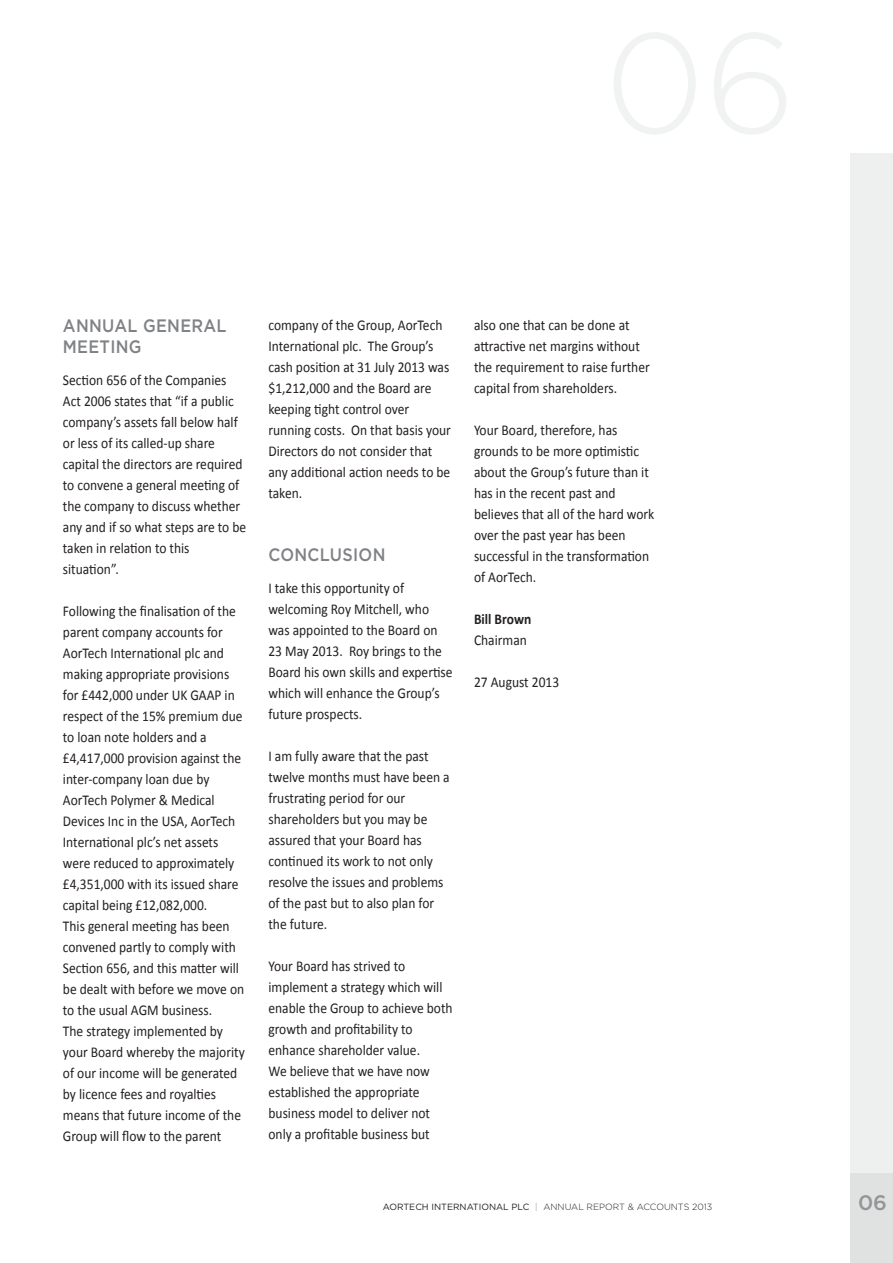
<style>
.page{position:relative;width:893px;height:1263px;background:#fff}
.page>*{position:absolute;margin:0;border:0;box-sizing:border-box;transform-origin:0 0}
.t1{font:500 21px "Gotham";color:#939598}
.t2{font:500 18px/21px "Gotham";letter-spacing:.02em;color:#808285;scale:.9 1}
.t3{font:15px/21px "Calibri";color:#231f20;scale:.9 1}
.t4{font:700 15px "Calibri";color:#231f20;scale:.9 1}
.t5{font:300 9px "Gotham";color:#231f20}
.s1{font-weight:400}
.s2{font-weight:700;color:#cdd0d0}
</style>
<div class="page">
<div style="left:850px;top:153px;width:43px;height:1036px;background:#eeefef"></div>
<div style="left:850px;top:1174px;width:43px;height:89px;background:#e0e1e1"></div>
<p class="t2" style="left:63px;top:315px;width:183px">ANNUAL GENERAL<br>MEETING</p>
<p class="t3" style="left:63px;top:369px;width:205px">Section 656 of the Companies<br>Act 2006 states that “if a public company’s assets fall below half or less of its called-up share capital the directors are required to convene a general meeting of the company to discuss whether any and if so what steps are to be taken in relation to this situation”.</p>
<p class="t3" style="left:63px;top:600px;width:204px">Following the finalisation of the parent company accounts for<br>AorTech International plc and making appropriate provisions for £442,000 under UK GAAP in respect of the 15% premium due to loan note holders and a £4,417,000 provision against the inter-company loan due by<br>AorTech Polymer &amp; Medical<br>Devices Inc in the USA, AorTech<br>International plc’s net assets were reduced to approximately £4,351,000 with its issued share capital being £12,082,000.<br>This general meeting has been convened partly to comply with<br>Section 656, and this matter will be dealt with before we move on to the usual AGM business.<br>The strategy implemented by your Board whereby the majority of our income will be generated by licence fees and royalties means that future income of the<br>Group will flow to the parent</p>
<p class="t3" style="left:268px;top:315px;width:204px">company of the Group, AorTech<br>International plc. The Group’s cash position at 31 July 2013 was $1,212,000 and the Board are keeping tight control over running costs. On that basis your<br>Directors do not consider that any additional action needs to be taken.</p>
<p class="t2" style="left:268px;top:544px;width:132px">CONCLUSION</p>
<p class="t3" style="left:268px;top:577px;width:206px">I take this opportunity of welcoming Roy Mitchell, who was appointed to the Board on<br>23 May 2013. Roy brings to the<br>Board his own skills and expertise which will enhance the Group’s future prospects.</p>
<p class="t3" style="left:268px;top:745px;width:203px">I am fully aware that the past twelve months must have been a frustrating period for our shareholders but you may be assured that your Board has continued its work to not only resolve the issues and problems of the past but to also plan for the future.</p>
<p class="t3" style="left:268px;top:955px;width:206px">Your Board has strived to implement a strategy which will enable the Group to achieve both growth and profitability to enhance shareholder value.<br>We believe that we have now established the appropriate business model to deliver not only a profitable business but</p>
<p class="t3" style="left:474px;top:315px;width:197px">also one that can be done at attractive net margins without the requirement to raise further capital from shareholders.</p>
<p class="t3" style="left:474px;top:420px;width:202px">Your Board, therefore, has grounds to be more optimistic about the Group’s future than it has in the recent past and believes that all of the hard work over the past year has been successful in the transformation of AorTech.</p>
<p class="t4" style="left:474px;top:610px;width:65px">Bill Brown</p>
<p class="t3" style="left:474px;top:630px;width:60px">Chairman</p>
<p class="t3" style="left:474px;top:672px;width:96px">27 August 2013</p>
<p class="t5" style="left:383px;top:1201px;width:331px"><span class="s1">AORTECH INTERNATIONAL PLC</span> <span class="s2">|</span> ANNUAL REPORT &amp; ACCOUNTS 2013</p>
<h1 class="t1" style="left:858px;top:1190px;width:30px">06</h1>
</div>
